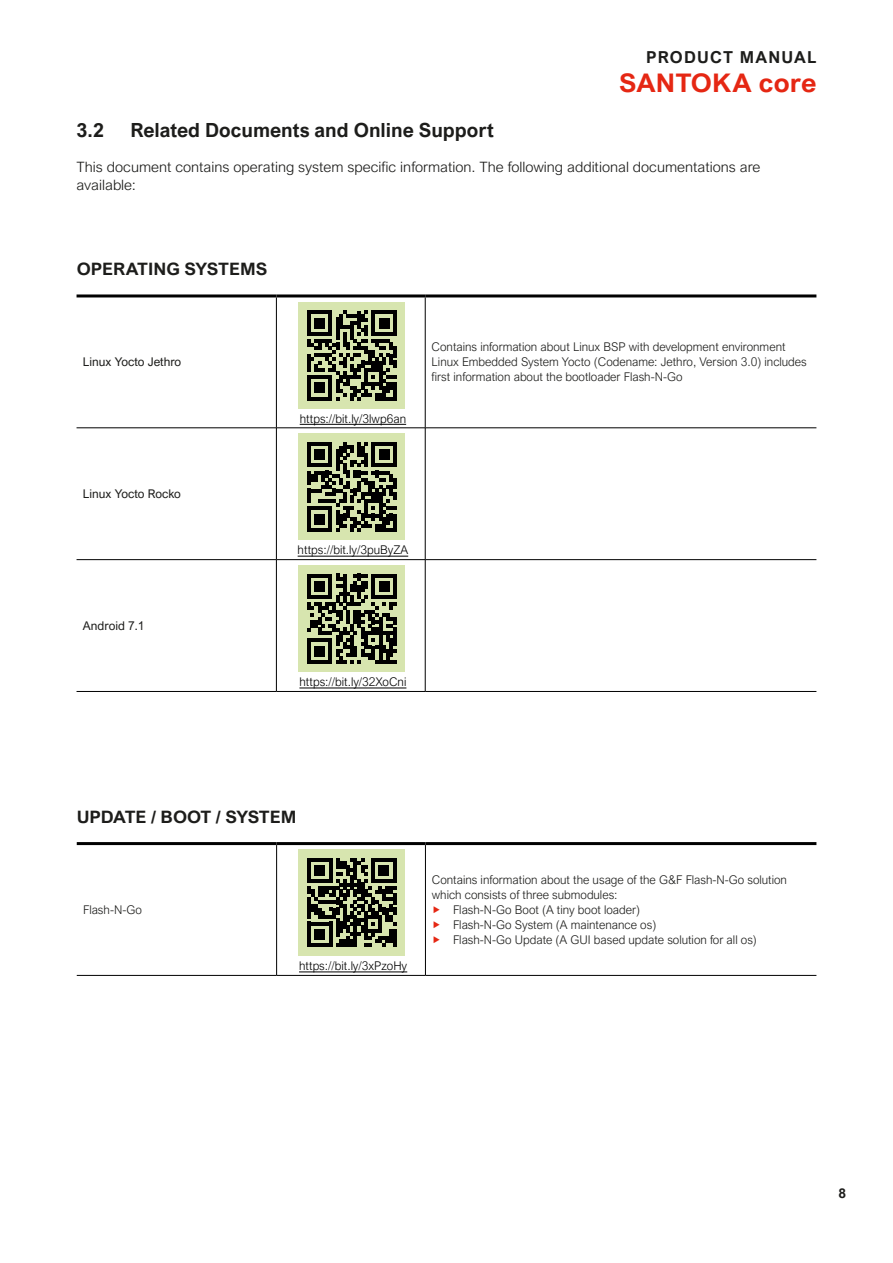
<style>
.page{position:relative;width:893px;height:1263px;background:#fff}
.page>*{position:absolute;margin:0;border:0;box-sizing:border-box;transform-origin:0 0}
.t1{font:700 25.65px "Arial Nova";letter-spacing:.005em;color:#e52713;scale:1.05 1}
.t2{font:700 19.5px "Arial Nova";color:#1d1d1b}
.t3{font:700 17.1px "Arial Nova";color:#1d1d1b;scale:1.05 1}
.t4{font:700 16.5px "Arial Nova";letter-spacing:.075em;color:#1d1d1b}
.t5{font:300 14.25px/18px "Arial Nova";color:#1d1d1b;scale:1.05 1}
.t6{font:700 13.5px "Arial Nova";color:#1d1d1b}
.t7{font:300 12px/15px "Arial Nova";color:#1d1d1b}
.t8{font:300 12px "Arial Nova";color:#000}
.t9{font:12px "Arial Nova";color:#1d1d1b}
</style>
<div class="page">
<hr style="left:276px;top:845px;width:1px;height:130px;background:#000">
<hr style="left:425px;top:845px;width:1px;height:130px;background:#000">
<hr style="left:77px;top:975px;width:200px;height:1px;background:#000">
<hr style="left:277px;top:975px;width:148px;height:1px;background:#000">
<hr style="left:425px;top:975px;width:391px;height:1px;background:#000">
<hr style="left:77px;top:842px;width:200px;height:3px;background:#000">
<hr style="left:277px;top:842px;width:148px;height:3px;background:#000">
<hr style="left:425px;top:842px;width:391px;height:3px;background:#000">
<hr style="left:299px;top:971px;width:108px;height:1px;background:#000">
<hr style="left:276px;top:297px;width:1px;height:131px;background:#000">
<hr style="left:425px;top:297px;width:1px;height:131px;background:#000">
<hr style="left:77px;top:428px;width:199px;height:1px;background:#000">
<hr style="left:276px;top:428px;width:149px;height:1px;background:#000">
<hr style="left:276px;top:428px;width:1px;height:131px;background:#000">
<hr style="left:425px;top:428px;width:391px;height:1px;background:#000">
<hr style="left:425px;top:428px;width:1px;height:131px;background:#000">
<hr style="left:77px;top:559px;width:199px;height:1px;background:#000">
<hr style="left:276px;top:559px;width:149px;height:1px;background:#000">
<hr style="left:276px;top:560px;width:1px;height:131px;background:#000">
<hr style="left:425px;top:559px;width:391px;height:1px;background:#000">
<hr style="left:425px;top:560px;width:1px;height:131px;background:#000">
<hr style="left:77px;top:691px;width:199px;height:1px;background:#000">
<hr style="left:276px;top:691px;width:149px;height:1px;background:#000">
<hr style="left:425px;top:691px;width:391px;height:1px;background:#000">
<hr style="left:77px;top:294px;width:199px;height:3px;background:#000">
<hr style="left:276px;top:294px;width:149px;height:3px;background:#000">
<hr style="left:425px;top:294px;width:391px;height:3px;background:#000">
<hr style="left:300px;top:424px;width:106px;height:1px;background:#000">
<hr style="left:298px;top:556px;width:110px;height:1px;background:#000">
<hr style="left:299px;top:688px;width:107px;height:1px;background:#000">
<div style="left:299px;top:849px;width:106px;height:106px;background:#d7e5af"></div>
<svg style="left:307px;top:858px;width:89px;height:89px"></svg>
<div style="left:299px;top:302px;width:106px;height:107px;background:#d7e5af"></div>
<svg style="left:307px;top:311px;width:90px;height:89px"></svg>
<div style="left:299px;top:434px;width:106px;height:106px;background:#d7e5af"></div>
<svg style="left:307px;top:442px;width:90px;height:90px"></svg>
<div style="left:299px;top:566px;width:106px;height:106px;background:#d7e5af"></div>
<svg style="left:307px;top:574px;width:90px;height:90px"></svg>
<h3 class="t4" style="left:646px;top:48px;width:172px">PRODUCT MANUAL</h3>
<h1 class="t1" style="left:619px;top:68px;width:189px">SANTOKA core</h1>
<h2 class="t2" style="left:77px;top:119px;width:29px">3.2</h2>
<h2 class="t2" style="left:131px;top:119px;width:365px">Related Documents and Online Support</h2>
<p class="t5" style="left:77px;top:158px;width:653px">This document contains operating system specific information. The following additional documentations are available:</p>
<h3 class="t3" style="left:77px;top:259px;width:183px">OPERATING SYSTEMS</h3>
<p class="t9" style="left:83px;top:355px;width:100px">Linux Yocto Jethro</p>
<p class="t9" style="left:83px;top:487px;width:100px">Linux Yocto Rocko</p>
<p class="t9" style="left:83px;top:619px;width:63px">Android 7.1</p>
<p class="t8" style="left:300px;top:411px;width:108px">https://bit.ly/3lwp6an</p>
<p class="t7" style="left:432px;top:340px;width:377px">Contains information about Linux BSP with development environment<br>Linux Embedded System Yocto (Codename: Jethro, Version 3.0) includes first information about the bootloader Flash-N-Go</p>
<p class="t8" style="left:298px;top:543px;width:112px">https://bit.ly/3puByZA</p>
<p class="t8" style="left:299px;top:675px;width:108px">https://bit.ly/32XoCni</p>
<h3 class="t3" style="left:77px;top:807px;width:211px">UPDATE / BOOT / SYSTEM</h3>
<p class="t7" style="left:83px;top:902px;width:60px">Flash-N-Go</p>
<p class="t8" style="left:299px;top:959px;width:110px">https://bit.ly/3xPzoHy</p>
<p class="t7" style="left:432px;top:872px;width:357px">Contains information about the usage of the G&amp;F Flash-N-Go solution</p>
<p class="t7" style="left:432px;top:887px;width:187px">which consists of three submodules:</p>
<p class="t7" style="left:453px;top:902px;width:188px">Flash-N-Go Boot (A tiny boot loader)</p>
<p class="t7" style="left:453px;top:917px;width:205px">Flash-N-Go System (A maintenance os)</p>
<p class="t7" style="left:453px;top:932px;width:305px">Flash-N-Go Update (A GUI based update solution for all os)</p>
<p class="t6" style="left:838px;top:1186px;width:9px">8</p>
</div>
